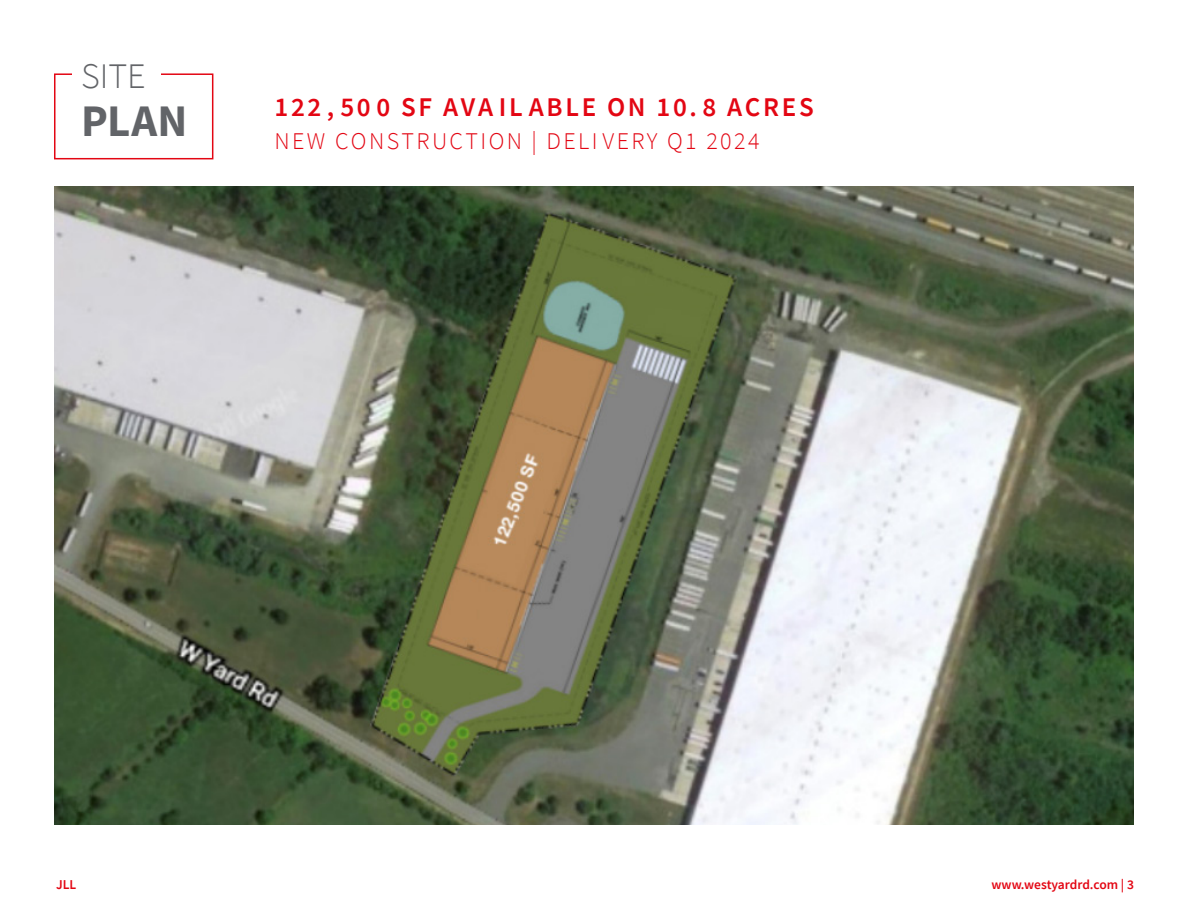
<style>
.page{position:relative;width:1188px;height:918px;background:#fff}
.page>*{position:absolute;margin:0;border:0;box-sizing:border-box;transform-origin:0 0}
.Header_CoreBlack_30{font:700 45px "Source Sans Pro";color:#626468}
.Header_CoreBlack_30-2{font:300 36px "Source Sans Pro";color:#626468}
.Subheader{font:600 27px "Source Sans Pro";letter-spacing:.1em;color:#e30613}
.Subheader-2{font:300 24px "Source Sans Pro";letter-spacing:.1em;color:#e30613}
.Footer_CoreSteele_9{font:600 13.5px "Source Sans Pro";color:#e30613}
</style>
<div class="page">
<img style="left:54px;top:187px;width:1080px;height:637px">
<div style="left:54px;top:73px;width:159px;height:86px;border:2px solid #e30613"></div>
<div style="left:72px;top:54px;width:89px;height:42px;background:#fff"></div>
<p class="Header_CoreBlack_30-2" style="left:81px;top:54px;width:66px">SITE</p>
<p class="Header_CoreBlack_30" style="left:81px;top:90px;width:108px">PLAN</p>
<p class="Subheader" style="left:275px;top:89px;width:541px">122, 50 0 SF AVAIL ABLE ON 10.8 ACRES</p>
<p class="Subheader-2" style="left:275px;top:126px;width:487px">NEW CONSTRUCTION | DELIVERY Q1 2024</p>
<p class="Footer_CoreSteele_9" style="left:56px;top:875px;width:22px">JLL</p>
<p class="Footer_CoreSteele_9" style="left:991px;top:875px;width:144px">www.westyardrd.com | 3</p>
</div>
